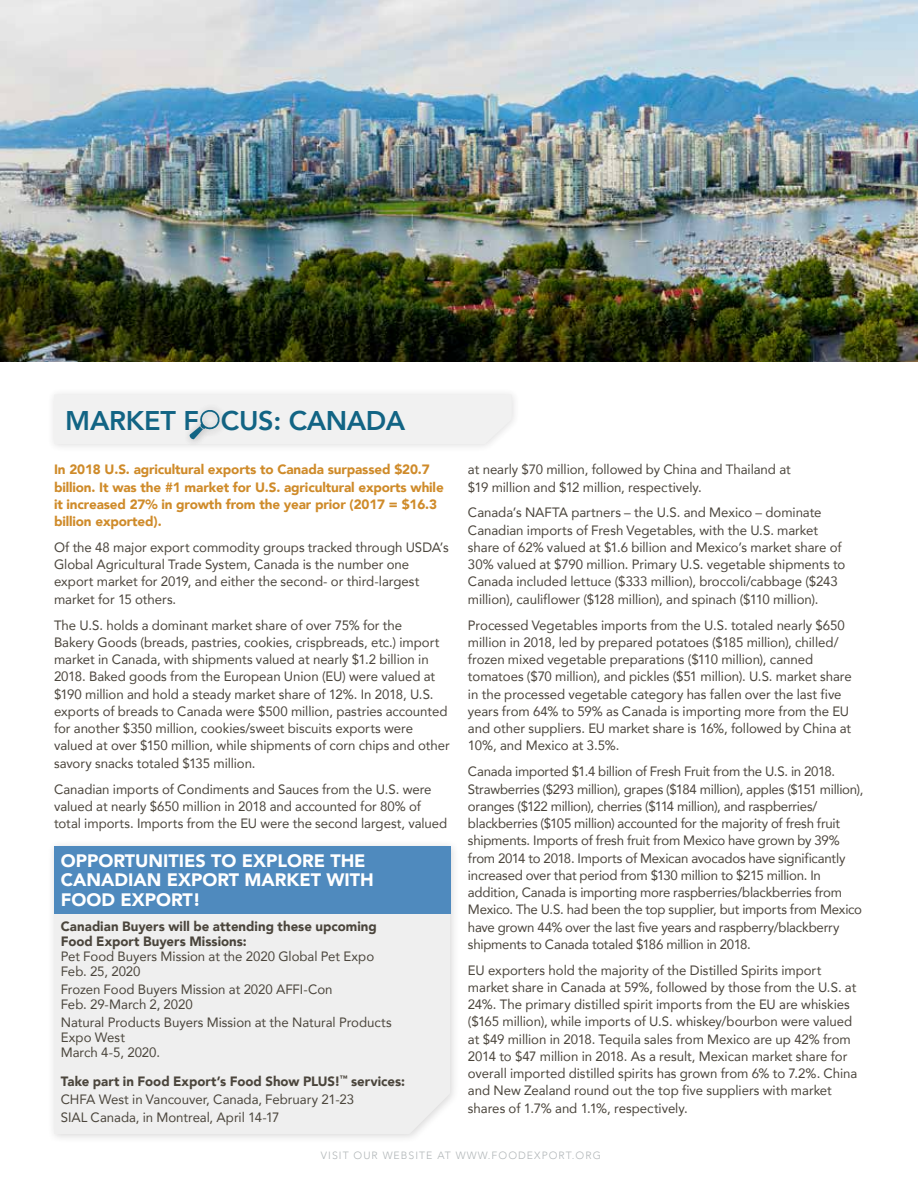
<style>
.page{position:relative;width:918px;height:1188px;background:#fff}
.page>*{position:absolute;margin:0;border:0;box-sizing:border-box;transform-origin:0 0}
.t1{font:800 27px "Avenir";letter-spacing:-.01em;color:#126484}
.t2{font:900 18px/19.5px "Avenir";color:#fff}
.t3{font:13.5px/17.2px "Avenir";letter-spacing:-.005em;color:#4b453c}
.t4{font:900 13.5px/17.2px "Avenir";letter-spacing:-.01em;color:#cf8b2a}
.t5{font:900 13.5px/15px "Avenir";color:#4b453c}
.t6{font:300 10.5px "Avenir";letter-spacing:.1em;color:#b1b6b8}
.s1{font-weight:900}
</style>
<div class="page">
<div style="left:47px;top:839px;width:412px;height:304px;background:#231f20;opacity:.17"></div>
<div style="left:54px;top:914px;width:396px;height:220px;background:#efefef"></div>
<div style="left:54px;top:846px;width:396px;height:68px;background:#4f8abe"></div>
<div style="left:47px;top:387px;width:474px;height:66px;background:#231f20;opacity:.17"></div>
<div style="left:183px;top:403px;width:45px;height:45px;background:#f1f1f1"></div>
<svg style="left:189px;top:409px;width:322px;height:35px"></svg>
<img style="left:0;top:0;width:918px;height:362px">
<h1 class="t1" style="left:65px;top:399px;width:342px">MARKET F CUS: CANADA</h1>
<p class="t4" style="left:54px;top:461px;width:391px">In 2018 U.S. agricultural exports to Canada surpassed $20.7 billion. It was the #1 market for U.S. agricultural exports while it increased 27% in growth from the year prior (2017 = $16.3 billion exported).</p>
<p class="t3" style="left:54px;top:538px;width:396px">Of the 48 major export commodity groups tracked through USDA’s Global Agricultural Trade System, Canada is the number one export market for 2019, and either the second- or third-largest market for 15 others.</p>
<p class="t3" style="left:54px;top:616px;width:397px">The U.S. holds a dominant market share of over 75% for the<br>Bakery Goods (breads, pastries, cookies, crispbreads, etc.) import market in Canada, with shipments valued at nearly $1.2 billion in 2018. Baked goods from the European Union (EU) were valued at $190 million and hold a steady market share of 12%. In 2018, U.S. exports of breads to Canada were $500 million, pastries accounted for another $350 million, cookies/sweet biscuits exports were valued at over $150 million, while shipments of corn chips and other savory snacks totaled $135 million.</p>
<p class="t3" style="left:54px;top:780px;width:395px">Canadian imports of Condiments and Sauces from the U.S. were valued at nearly $650 million in 2018 and accounted for 80% of total imports. Imports from the EU were the second largest, valued</p>
<h2 class="t2" style="left:61px;top:851px;width:314px">OPPORTUNITIES TO EXPLORE THE<br>CANADIAN EXPORT MARKET WITH<br>FOOD EXPORT!</h2>
<p class="t5" style="left:61px;top:918px;width:318px">Canadian Buyers will be attending these upcoming<br>Food Export Buyers Missions:</p>
<p class="t3" style="left:61px;top:948px;width:315px;line-height:15px">Pet Food Buyers Mission at the 2020 Global Pet Expo<br>Feb. 25, 2020</p>
<p class="t3" style="left:61px;top:981px;width:273px;line-height:15px">Frozen Food Buyers Mission at 2020 AFFI-Con<br>Feb. 29-March 2, 2020</p>
<p class="t3" style="left:61px;top:1015px;width:333px;line-height:15px">Natural Products Buyers Mission at the Natural Products<br>Expo West<br>March 4-5, 2020.</p>
<p class="t3" style="left:61px;top:1071px;width:346px;line-height:18.3px"><span class="s1">Take part in Food Export’s Food Show PLUS!</span><sup>™</sup> <span class="s1">services:<br></span>CHFA West in Vancouver, Canada, February 21-23<br>SIAL Canada, in Montreal, April 14-17</p>
<p class="t3" style="left:468px;top:461px;width:324px">at nearly $70 million, followed by China and Thailand at $19 million and $12 million, respectively.</p>
<p class="t3" style="left:468px;top:504px;width:379px">Canada’s NAFTA partners – the U.S. and Mexico – dominate Canadian imports of Fresh Vegetables, with the U.S. market share of 62% valued at $1.6 billion and Mexico’s market share of 30% valued at $790 million. Primary U.S. vegetable shipments to Canada included lettuce ($333 million), broccoli/cabbage ($243 million), cauliflower ($128 million), and spinach ($110 million).</p>
<p class="t3" style="left:468px;top:616px;width:385px">Processed Vegetables imports from the U.S. totaled nearly $650 million in 2018, led by prepared potatoes ($185 million), chilled/ frozen mixed vegetable preparations ($110 million), canned tomatoes ($70 million), and pickles ($51 million). U.S. market share in the processed vegetable category has fallen over the last five years from 64% to 59% as Canada is importing more from the EU and other suppliers. EU market share is 16%, followed by China at 10%, and Mexico at 3.5%.</p>
<p class="t3" style="left:468px;top:763px;width:397px">Canada imported $1.4 billion of Fresh Fruit from the U.S. in 2018.<br>Strawberries ($293 million), grapes ($184 million), apples ($151 million), oranges ($122 million), cherries ($114 million), and raspberries/ blackberries ($105 million) accounted for the majority of fresh fruit shipments. Imports of fresh fruit from Mexico have grown by 39% from 2014 to 2018. Imports of Mexican avocados have significantly increased over that period from $130 million to $215 million. In addition, Canada is importing more raspberries/blackberries from Mexico. The U.S. had been the top supplier, but imports from Mexico have grown 44% over the last five years and raspberry/blackberry shipments to Canada totaled $186 million in 2018.</p>
<p class="t3" style="left:468px;top:961px;width:391px">EU exporters hold the majority of the Distilled Spirits import market share in Canada at 59%, followed by those from the U.S. at 24%. The primary distilled spirit imports from the EU are whiskies ($165 million), while imports of U.S. whiskey/bourbon were valued at $49 million in 2018. Tequila sales from Mexico are up 42% from 2014 to $47 million in 2018. As a result, Mexican market share for overall imported distilled spirits has grown from 6% to 7.2%. China and New Zealand round out the top five suppliers with market shares of 1.7% and 1.1%, respectively.</p>
<p class="t6" style="left:321px;top:1150px;width:281px">VISIT OUR WEBSITE AT WWW.FOODEXPORT.ORG</p>
</div>
